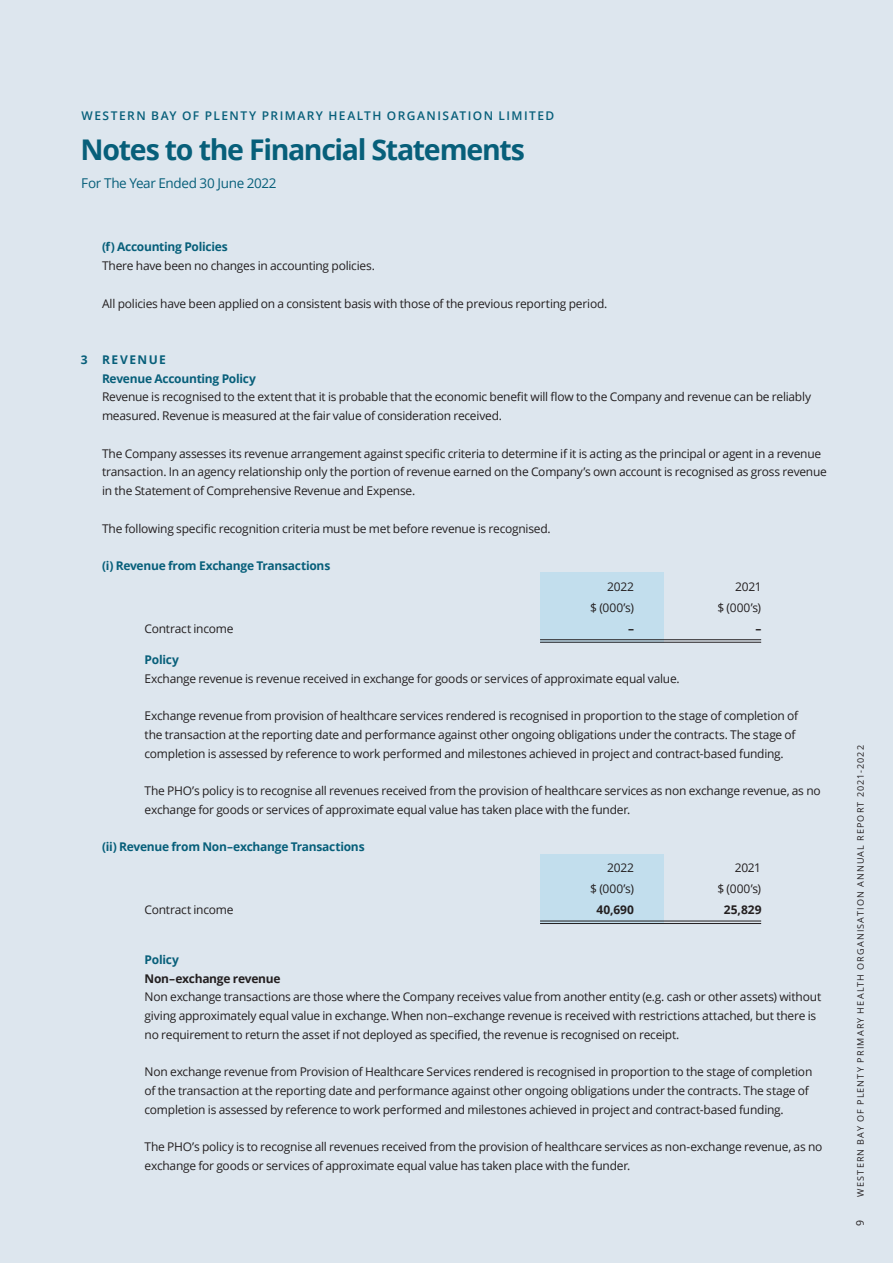
<style>
.page{position:relative;width:893px;height:1263px;background:#dde6ee}
.page>*{position:absolute;margin:0;border:0;box-sizing:border-box;transform-origin:0 0}
.Heading{font:700 28.5px "Open Sans";letter-spacing:-.045em;color:#075f7a}
.Body_text___no_inden{font:13.5px "Open Sans";letter-spacing:-.025em;color:#075f7a}
.Fin_notes_small_subh{font:12px/18.8px "Open Sans";letter-spacing:-.02em;color:#231f20}
.Financial_notes{font:12px/18.8px "Open Sans";letter-spacing:-.02em;color:#231f20}
.Fin_notes_small_subh-2{font:700 12px "Open Sans";letter-spacing:-.02em;color:#075f7a}
.Subhead{font:600 12px "Open Sans";letter-spacing:.12em;color:#075f7a}
.Financials_short{font:12px "Open Sans";letter-spacing:-.025em;color:#231f20}
.Financial_short_doub{font:12px "Open Sans";letter-spacing:-.02em;color:#231f20}
.Financial_notes-2{font:700 12px "Open Sans";letter-spacing:-.02em;color:#231f20}
.Financials{font:12px "Open Sans";letter-spacing:.005em;color:#231f20}
.Financial_short_doub-2{font:700 12px "Open Sans";color:#231f20}
.Fin_notes_subhead{font:700 12px "Open Sans";letter-spacing:.13em;color:#075f7a}
.Financial_notes-3{font:700 12px "Open Sans";letter-spacing:-.02em;color:#075f7a}
.t1{font:10.5px "Open Sans";color:#231f20}
.t2{font:9px "Open Sans";letter-spacing:.13em;color:#231f20}
</style>
<div class="page">
<div style="left:540px;top:571px;width:123px;height:71px;background:#c2deed"></div>
<div style="left:540px;top:854px;width:123px;height:70px;background:#c2deed"></div>
<hr style="left:540px;top:639px;width:221px;height:1px;background:#231f20">
<hr style="left:540px;top:642px;width:221px;height:1px;background:#231f20">
<hr style="left:540px;top:921px;width:221px;height:1px;background:#231f20">
<hr style="left:540px;top:923px;width:221px;height:1px;background:#231f20">
<p class="Subhead" style="left:81px;top:107px;width:474px">WESTERN BAY OF PLENTY PRIMARY HEALTH ORGANISATION LIMITED</p>
<p class="Heading" style="left:81px;top:130px;width:446px">Notes to the Financial Statements</p>
<p class="Body_text___no_inden" style="left:81px;top:173px;width:197px">For The Year Ended 30 June 2022</p>
<p class="Fin_notes_small_subh-2" style="left:102px;top:238px;width:127px">(f) Accounting Policies</p>
<p class="Financial_notes" style="left:102px;top:256px;width:274px">There have been no changes in accounting policies.</p>
<p class="Financial_notes" style="left:102px;top:293px;width:507px">All policies have been applied on a consistent basis with those of the previous reporting period.</p>
<p class="Fin_notes_subhead" style="left:81px;top:351px;width:87px">3 REVENUE</p>
<p class="Fin_notes_small_subh-2" style="left:102px;top:370px;width:156px">Revenue Accounting Policy</p>
<p class="Fin_notes_small_subh" style="left:102px;top:387px;width:711px">Revenue is recognised to the extent that it is probable that the economic benefit will flow to the Company and revenue can be reliably measured. Revenue is measured at the fair value of consideration received.</p>
<p class="Fin_notes_small_subh" style="left:102px;top:443px;width:726px">The Company assesses its revenue arrangement against specific criteria to determine if it is acting as the principal or agent in a revenue transaction. In an agency relationship only the portion of revenue earned on the Company’s own account is recognised as gross revenue in the Statement of Comprehensive Revenue and Expense.</p>
<p class="Fin_notes_small_subh" style="left:102px;top:518px;width:450px">The following specific recognition criteria must be met before revenue is recognised.</p>
<p class="Fin_notes_small_subh-2" style="left:102px;top:557px;width:230px">(i) Revenue from Exchange Transactions</p>
<p class="Financials_short" style="left:607px;top:578px;width:28px">2022</p>
<p class="Financials_short" style="left:735px;top:578px;width:28px">2021</p>
<p class="Financials" style="left:590px;top:599px;width:45px">$ (000’s)</p>
<p class="Financials" style="left:717px;top:599px;width:45px">$ (000’s)</p>
<p class="Financial_short_doub" style="left:145px;top:620px;width:90px">Contract income</p>
<p class="Financial_short_doub-2" style="left:628px;top:620px;width:7px">–</p>
<p class="Financial_short_doub-2" style="left:756px;top:620px;width:7px">–</p>
<p class="Financial_notes-3" style="left:145px;top:651px;width:36px">Policy</p>
<p class="Financial_notes" style="left:145px;top:668px;width:537px">Exchange revenue is revenue received in exchange for goods or services of approximate equal value.</p>
<p class="Financial_notes" style="left:145px;top:706px;width:655px">Exchange revenue from provision of healthcare services rendered is recognised in proportion to the stage of completion of the transaction at the reporting date and performance against other ongoing obligations under the contracts. The stage of completion is assessed by reference to work performed and milestones achieved in project and contract-based funding.</p>
<p class="Financial_notes" style="left:145px;top:781px;width:678px">The PHO’s policy is to recognise all revenues received from the provision of healthcare services as non exchange revenue, as no exchange for goods or services of approximate equal value has taken place with the funder.</p>
<p class="Fin_notes_small_subh-2" style="left:102px;top:838px;width:264px">(ii) Revenue from Non–exchange Transactions</p>
<p class="Financials_short" style="left:607px;top:860px;width:28px">2022</p>
<p class="Financials_short" style="left:735px;top:860px;width:28px">2021</p>
<p class="Financials_short" style="left:590px;top:881px;width:45px">$ (000’s)</p>
<p class="Financials_short" style="left:717px;top:881px;width:45px">$ (000’s)</p>
<p class="Financial_short_doub" style="left:145px;top:902px;width:90px">Contract income</p>
<p class="Financial_short_doub-2" style="left:596px;top:901px;width:39px">40,690</p>
<p class="Financial_short_doub-2" style="left:724px;top:901px;width:39px">25,829</p>
<p class="Fin_notes_small_subh-2" style="left:145px;top:951px;width:36px">Policy</p>
<p class="Financial_notes-2" style="left:145px;top:970px;width:137px">Non–exchange revenue</p>
<p class="Fin_notes_small_subh" style="left:145px;top:987px;width:678px">Non exchange transactions are those where the Company receives value from another entity (e.g. cash or other assets) without giving approximately equal value in exchange. When non–exchange revenue is received with restrictions attached, but there is no requirement to return the asset if not deployed as specified, the revenue is recognised on receipt.</p>
<p class="Fin_notes_small_subh" style="left:145px;top:1062px;width:669px">Non exchange revenue from Provision of Healthcare Services rendered is recognised in proportion to the stage of completion of the transaction at the reporting date and performance against other ongoing obligations under the contracts. The stage of completion is assessed by reference to work performed and milestones achieved in project and contract-based funding.</p>
<p class="Fin_notes_small_subh" style="left:145px;top:1137px;width:679px">The PHO’s policy is to recognise all revenues received from the provision of healthcare services as non-exchange revenue, as no exchange for goods or services of approximate equal value has taken place with the funder.</p>
<p class="t2" style="left:854px;top:1197px;width:453px;rotate:-90deg">WESTERN BAY OF PLENTY PRIMARY HEALTH ORGANISATION ANNUAL REPORT 2021-2022</p>
<p class="t1" style="left:853px;top:1226px;width:8px;rotate:-90deg">9</p>
</div>
